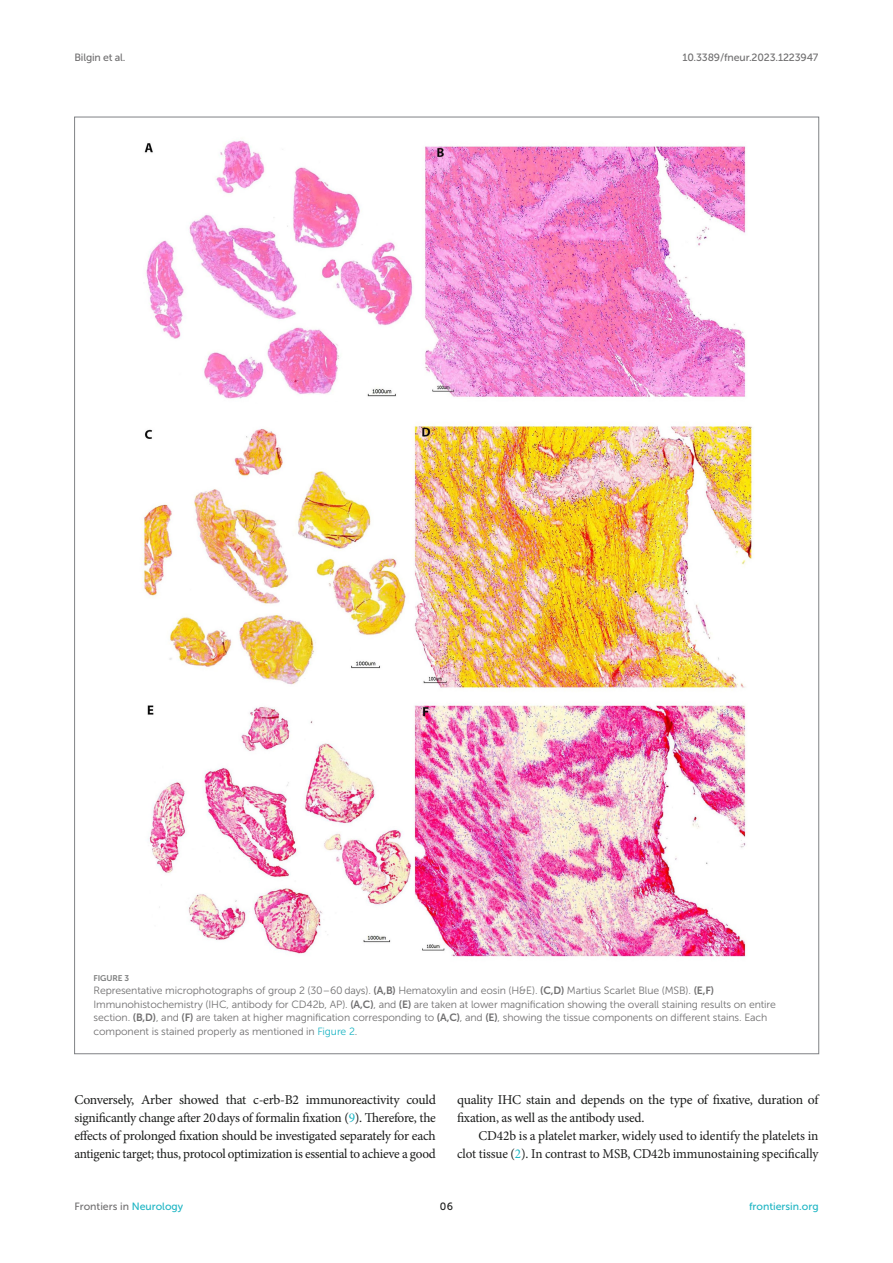
<style>
.page{position:relative;width:893px;height:1263px;background:#fff}
.page>*{position:absolute;margin:0;border:0;box-sizing:border-box;transform-origin:0 0}
.TEXT{font:13.5px/18px "Minion Pro";letter-spacing:-.015em;color:#1b1c1b;text-align:justify}
.FIG_LEG{font:10.5px/13.5px "Museo Sans 300";letter-spacing:-.01em;color:#706f70}
.t1{font:10.5px "Museo Sans 500";letter-spacing:-.015em;color:#706f70}
.t2{font:10.5px "Museo Sans 500";color:#1db5c3}
.t3{font:10.5px "Museo Sans 500";color:#1b1c1b}
.FIG_HD{font:8.25px "Museo Sans 700";letter-spacing:-.01em;color:#7e7f7f}
.s1{font-family:"Museo Sans 700"}
.s2{color:#1db5c3}
</style>
<div class="page">
<img style="left:142px;top:140px;width:612px;height:817px">
<p class="t1" style="left:74px;top:51px;width:53px">Bilgin et al.</p>
<p class="t1" style="left:682px;top:51px;width:138px">10.3389/fneur.2023.1223947</p>
<p class="FIG_HD" style="left:94px;top:973px;width:37px">FIGURE 3</p>
<p class="FIG_LEG" style="left:94px;top:984px;width:684px">Representative microphotographs of group 2 (30–60 days). <span class="s1">(A,B)</span> Hematoxylin and eosin (H&amp;E). <span class="s1">(C,D)</span> Martius Scarlet Blue (MSB). <span class="s1">(E,F)<br></span>Immunohistochemistry (IHC, antibody for CD42b, AP). <span class="s1">(A,C)</span>, and <span class="s1">(E)</span> are taken at lower magnification showing the overall staining results on entire section. <span class="s1">(B,D)</span>, and <span class="s1">(F)</span> are taken at higher magnification corresponding to <span class="s1">(A,C)</span>, and <span class="s1">(E)</span>, showing the tissue components on different stains. Each component is stained properly as mentioned in <span class="s2">Figure 2</span>.</p>
<p class="TEXT" style="left:74px;top:1091px;width:363px">Conversely, Arber showed that c-erb-B2 immunoreactivity could significantly change after 20days of formalin fixation (<span class="s2">9</span>). Therefore, the effects of prolonged fixation should be investigated separately for each antigenic target; thus, protocol optimization is essential to achieve a good</p>
<p class="TEXT" style="left:457px;top:1091px;width:363px">quality IHC stain and depends on the type of fixative, duration of fixation, as well as the antibody used.</p>
<p class="TEXT" style="left:457px;top:1127px;width:363px;text-align:right">CD42b is a platelet marker, widely used to identify the platelets in clot tissue (<span class="s2">2</span>). In contrast to MSB, CD42b immunostaining specifically</p>
<p class="t1" style="left:74px;top:1200px;width:110px">Frontiers in <span class="s2">Neurology</span></p>
<p class="t3" style="left:440px;top:1200px;width:15px">06</p>
<p class="t2" style="left:749px;top:1200px;width:71px">frontiersin.org</p>
</div>
